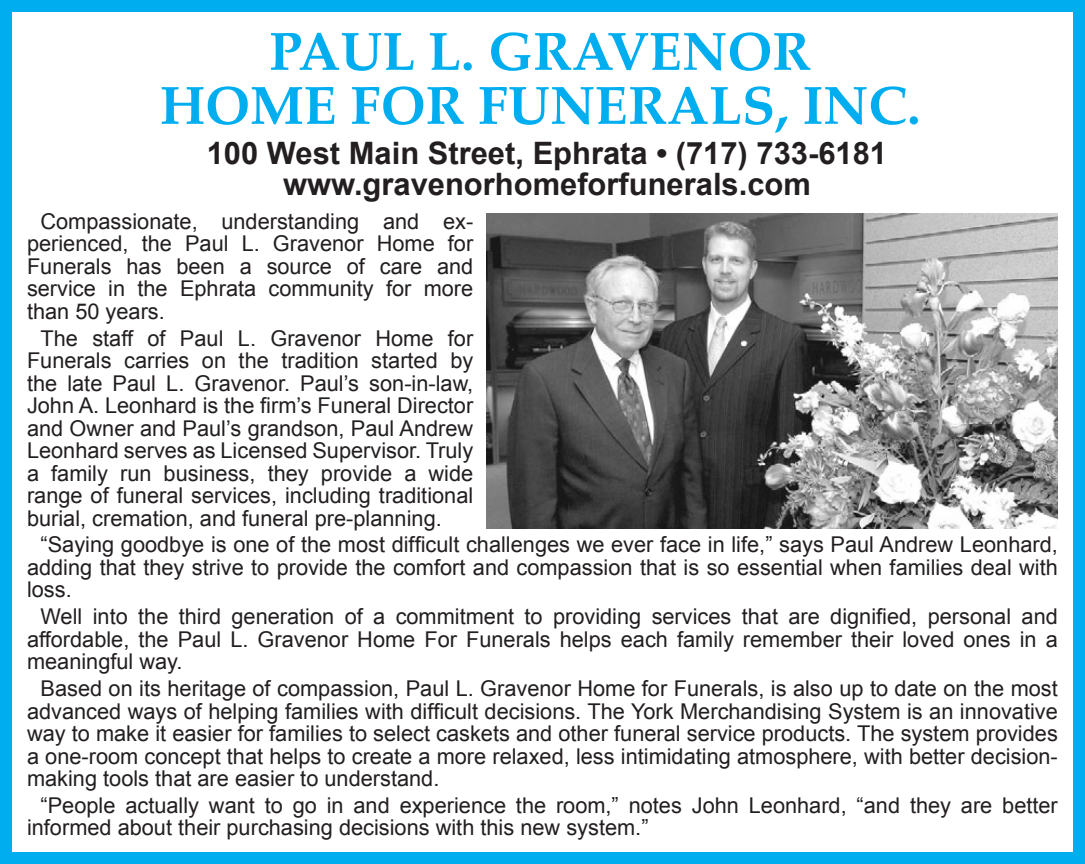
<style>
.page{position:relative;width:1085px;height:864px;background:#fff}
.page>*{position:absolute;margin:0;border:0;box-sizing:border-box;transform-origin:0 0}
.t1{font:700 54px/54px "Palatino";color:#00aeef;text-align:center}
.t2{font:700 30.9px "Arial";color:#231f20}
.t3{font:21.6px/22.5px "Arial";color:#231f20;text-align:justify}
</style>
<div class="page">
<div style="left:0;top:0;width:1085px;height:864px;border:12px solid #00aeef"></div>
<img style="left:487px;top:214px;width:571px;height:314px">
<p class="t1" style="left:160px;top:30px;width:762px">PAUL L. GRAVENOR<br>HOME FOR FUNERALS, INC.</p>
<p class="t2" style="left:207px;top:133px;width:682px">100 West Main Street, Ephrata • (717) 733-6181</p>
<p class="t2" style="left:283px;top:164px;width:529px">www.gravenorhomeforfunerals.com</p>
<p class="t3" style="left:27px;top:210px;width:448px;text-indent:14px">Compassionate, understanding and ex&shy;perienced, the Paul L. Gravenor Home for Funerals has been a source of care and service in the Ephrata community for more than 50 years.</p>
<p class="t3" style="left:27px;top:327px;width:448px;text-indent:14px">The staff of Paul L. Gravenor Home for Funerals carries on the tradition started by the late Paul L. Gravenor. Paul’s son-in-law, John A. Leonhard is the firm’s Funeral Director and Owner and Paul’s grandson, Paul Andrew Leonhard serves as Licensed Supervisor. Truly a family run business, they provide a wide range of funeral services, including traditional burial, cremation, and funeral pre-planning.</p>
<p class="t3" style="left:27px;top:534px;width:1032px;text-indent:14px">“Saying goodbye is one of the most difficult challenges we ever face in life,” says Paul Andrew Leonhard, adding that they strive to provide the comfort and compassion that is so essential when families deal with loss.</p>
<p class="t3" style="left:27px;top:606px;width:1032px;text-indent:14px">Well into the third generation of a commitment to providing services that are dignified, personal and affordable, the Paul L. Gravenor Home For Funerals helps each family remember their loved ones in a meaningful way.</p>
<p class="t3" style="left:27px;top:678px;width:1032px;text-indent:14px">Based on its heritage of compassion, Paul L. Gravenor Home for Funerals, is also up to date on the most advanced ways of helping families with difficult decisions. The York Merchandising System is an innovative way to make it easier for families to select caskets and other funeral service products. The system provides a one-room concept that helps to create a more relaxed, less intimidating atmosphere, with better decision&shy;making tools that are easier to understand.</p>
<p class="t3" style="left:27px;top:794px;width:1032px;text-indent:14px">“People actually want to go in and experience the room,” notes John Leonhard, “and they are better informed about their purchasing decisions with this new system.”</p>
</div>
